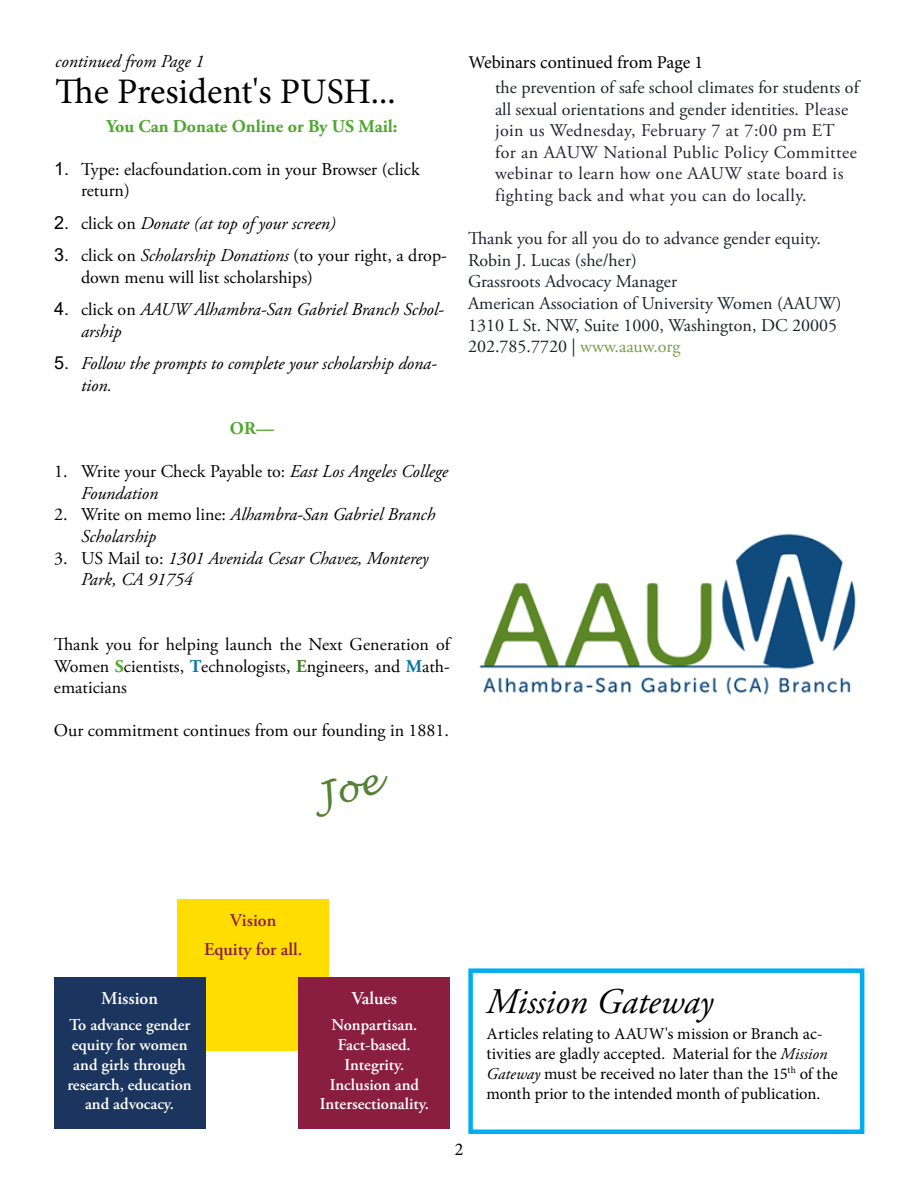
<style>
.page{position:relative;width:918px;height:1188px;background:#fff}
.page>*{position:absolute;margin:0;border:0;box-sizing:border-box;transform-origin:0 0}
.t1{font:36px "Minion Pro";color:#000}
.t2{font:italic 36px "Adobe Garamond Pro";color:#000}
.t3{font:italic 18px/21.6px "Adobe Garamond Pro";color:#000}
.t4{font:18px/21.6px "Adobe Garamond Pro";color:#000}
.t5{font:18px/21.6px "Adobe Garamond Pro";letter-spacing:.025em;color:#232333}
.t6{font:18px/21.6px "Adobe Garamond Pro";color:#1d2228}
.t7{font:700 18px "Adobe Garamond Pro";color:#4ea72e}
.t8{font:18px "Minion Pro";letter-spacing:-.005em;color:#000}
.t9{font:600 18px/28.3px "Adobe Garamond Pro";color:#8a1e41;text-align:center}
.t10{font:600 18px "Adobe Garamond Pro";color:#fff}
.t11{font:16.5px/19.8px "Minion Pro";color:#000}
.t12{font:600 16.5px/19.8px "Adobe Garamond Pro";color:#fff;text-align:center}
.s1{font-family:"Arial"}
.s2{font-family:"Arial";font-style:normal}
.s3{font-style:normal}
.s4{font-style:italic}
.s5{color:#1d2228}
.s6{color:#789c4a}
.s7{font-weight:700;color:#4ea72e}
.s8{font-weight:700;color:#0b769f}
.s9{font-weight:700;color:#3a7c22}
.s10{font-family:"Adobe Garamond Pro";font-style:italic}
</style>
<div class="page">
<div style="left:468px;top:968px;width:396px;height:166px;border:4px solid #00aeef"></div>
<div style="left:178px;top:900px;width:151px;height:151px;background:#fd0"></div>
<div style="left:54px;top:977px;width:151px;height:151px;background:#1c355e"></div>
<div style="left:299px;top:977px;width:151px;height:151px;background:#8a1e41"></div>
<img style="left:479px;top:533px;width:377px;height:162px">
<p class="t3" style="left:55px;top:51px;width:150px">continued from Page 1</p>
<h1 class="t1" style="left:55px;top:67px;width:342px">The President's PUSH...</h1>
<p class="t7" style="left:106px;top:115px;width:293px">You Can Donate Online or By US Mail:</p>
<p class="t4" style="left:81px;top:159px;width:340px;text-indent:-27px"><span class="s1">1.</span> Type: elacfoundation.com in your Browser (click return)</p>
<p class="t3" style="left:54px;top:213px;width:283px"><span class="s2">2.</span> <span class="s3">click on</span> Donate (at top of your screen)</p>
<p class="t4" style="left:81px;top:245px;width:367px;text-indent:-27px"><span class="s1">3.</span> click on <span class="s4">Scholarship Donations</span> (to your right, a drop&shy;down menu will list scholarships)</p>
<p class="t3" style="left:81px;top:299px;width:365px;text-indent:-27px"><span class="s2">4.</span> <span class="s3">click on</span> AAUW Alhambra-San Gabriel Branch Schol&shy;arship</p>
<p class="t3" style="left:81px;top:353px;width:357px;text-indent:-27px"><span class="s2">5.</span> Follow the prompts to complete your scholarship dona&shy;tion.</p>
<p class="t7" style="left:230px;top:418px;width:46px">OR—</p>
<p class="t3" style="left:81px;top:461px;width:369px;text-indent:-27px"><span class="s3">1. Write your Check Payable to:</span> East Los Angeles College<br>Foundation</p>
<p class="t3" style="left:81px;top:504px;width:356px;text-indent:-27px"><span class="s3">2. Write on memo line:</span> Alhambra-San Gabriel Branch<br>Scholarship</p>
<p class="t3" style="left:81px;top:548px;width:349px;text-indent:-27px"><span class="s3">3. US Mail to:</span> 1301 Avenida Cesar Chavez, Monterey<br>Park, CA 91754</p>
<p class="t8" style="left:468px;top:50px;width:236px">Webinars continued from Page 1</p>
<p class="t5" style="left:495px;top:77px;width:365px"><span class="s5">the prevention of safe school climates for students of all sexual orientations and gender identities</span>. Please join us Wednesday, February 7 at 7:00 pm ET for an AAUW National Public Policy Committee webinar to learn how one AAUW state board is fighting back and what you can do locally.</p>
<p class="t6" style="left:468px;top:228px;width:375px">Thank you for all you do to advance gender equity.<br>Robin J. Lucas (she/her)<br>Grassroots Advocacy Manager<br>American Association of University Women (AAUW)<br>1310 L St. NW, Suite 1000, Washington, DC 20005<br>202.785.7720 | <span class="s6">www.aauw.org</span></p>
<p class="t4" style="left:54px;top:634px;width:398px;text-align:justify">Thank you for helping launch the Next Generation of Women <span class="s7">S</span>cientists, <span class="s8">T</span>echnologists, <span class="s9">E</span>ngineers, and <span class="s8">M</span>ath&shy;ematicians</p>
<p class="t4" style="left:54px;top:720px;width:397px">Our commitment continues from our founding in 1881.</p>
<p class="t9" style="left:204px;top:907px;width:100px">Vision<br>Equity for all.</p>
<p class="t10" style="left:101px;top:987px;width:58px">Mission</p>
<p class="t12" style="left:68px;top:1015px;width:126px">To advance gender equity for women and girls through research, education and advocacy.</p>
<p class="t10" style="left:352px;top:987px;width:47px">Values</p>
<p class="t12" style="left:320px;top:1015px;width:111px">Nonpartisan.<br>Fact-based.<br>Integrity.<br>Inclusion and<br>Intersectionality.</p>
<h1 class="t2" style="left:486px;top:980px;width:228px">Mission Gateway</h1>
<p class="t11" style="left:486px;top:1024px;width:353px">Articles relating to AAUW's mission or Branch ac&shy;tivities are gladly accepted. Material for the <span class="s10">Mission Gateway</span> must be received no later than the 15<sup>th</sup> of the month prior to the intended month of publication.</p>
<p class="t8" style="left:455px;top:1137px;width:10px">2</p>
</div>
